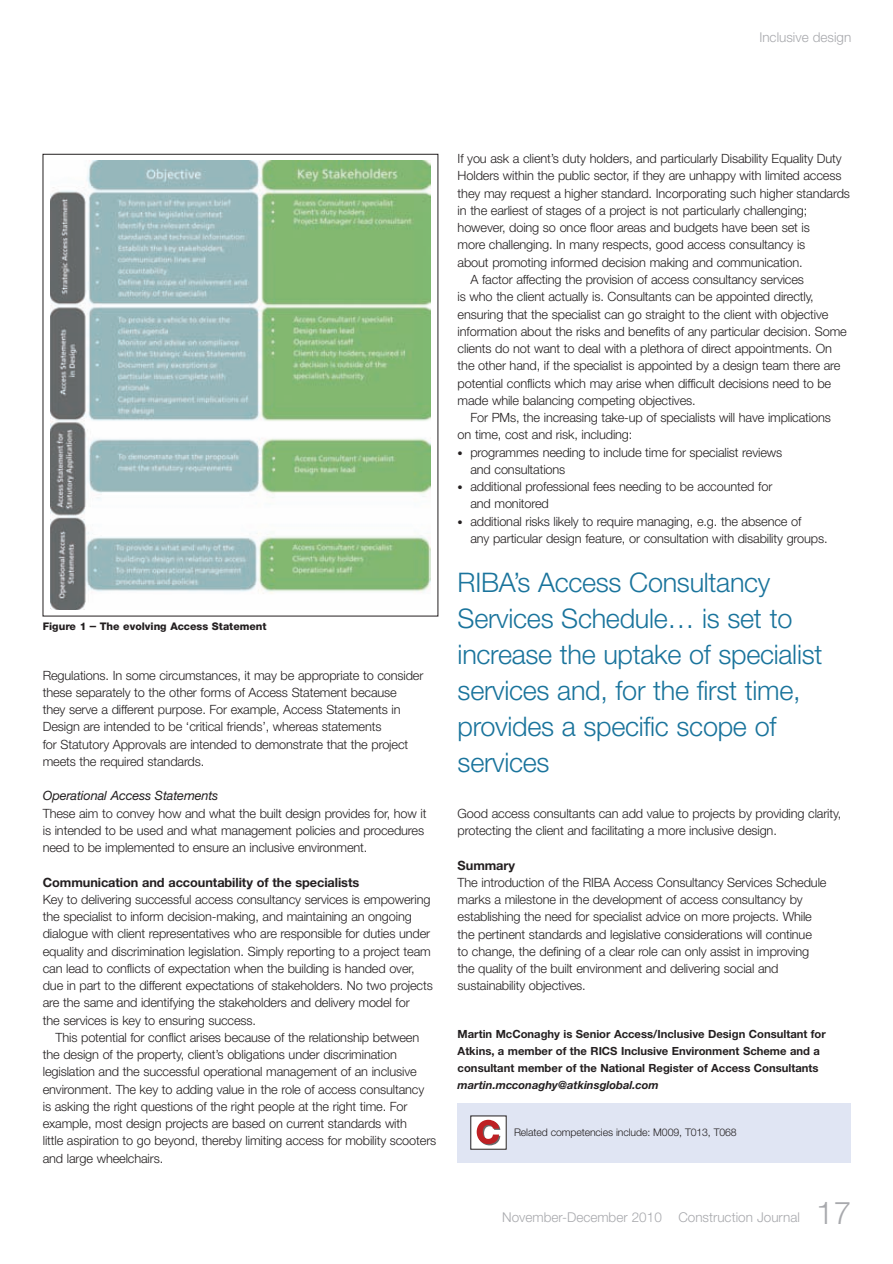
<style>
.page{position:relative;width:893px;height:1264px;background:#fff}
.page>*{position:absolute;margin:0;border:0;box-sizing:border-box;transform-origin:0 0}
.t1{font:300 31.5px "Helvetica Neue LT Std";color:#a8a9ad}
.t2{font:300 27px/36px "Helvetica Neue LT Std";letter-spacing:-.01em;color:#1a749c}
.t3{font:300 13.5px "Helvetica Neue LT Std";color:#a8a9ad}
.t4{font:300 12.75px/17.2px "Helvetica Neue LT Std";letter-spacing:-.01em;color:#231f20}
.t5{font:700 12.75px "Helvetica Neue LT Std";letter-spacing:-.005em;color:#231f20}
.t6{font:italic 12.75px "Helvetica Neue LT Std";letter-spacing:-.01em;color:#231f20}
.t7{font:700 11.25px/17.2px "Helvetica Neue LT Std";color:#231f20}
.t8{font:italic 700 11.25px "Helvetica Neue LT Std";color:#231f20}
.t9{font:300 10.5px "Helvetica Neue LT Std";letter-spacing:-.01em;color:#231f20}
.t10{font:800 10.5px "Helvetica Neue LT Std";color:#231f20}
.s1{font-weight:500;font-size:12.75px}
.s2{font-size:10.5px}
</style>
<div class="page">
<div style="left:457px;top:1103px;width:394px;height:59px;background:#e0e5f3"></div>
<div style="left:470px;top:1116px;width:36px;height:33px;background:#fff"></div>
<svg style="left:476px;top:1119px;width:24px;height:26px"></svg>
<img style="left:50px;top:161px;width:380px;height:448px">
<p class="t3" style="left:759px;top:32px;width:93px">Inclusive design</p>
<p class="t10" style="left:43px;top:622px;width:225px">Figure 1 <span class="s1">–</span> The evolving Access Statement</p>
<p class="t4" style="left:43px;top:668px;width:382px">Regulations. In some circumstances, it may be appropriate to consider these separately to the other forms of Access Statement because<br>they serve a different purpose. For example, Access Statements in Design are intended to be ‘critical friends’, whereas statements<br>for Statutory Approvals are intended to demonstrate that the project meets the required standards.</p>
<p class="t6" style="left:43px;top:791px;width:177px">Operational Access Statemen ts</p>
<p class="t4" style="left:43px;top:806px;width:385px">These aim to convey how and what the built design provides for, how it is intended to be used and what management policies and procedures need to be implemented to ensure an inclusive environment.</p>
<p class="t5" style="left:43px;top:877px;width:318px">Communication and accountability of the specialists</p>
<p class="t4" style="left:43px;top:892px;width:391px">Key to delivering successful access consultancy services is empowering the specialist to inform decision-making, and maintaining an ongoing dialogue with client representatives who are responsible for duties under equality and discrimination legislation. Simply reporting to a project team can lead to conflicts of expectation when the building is handed over, due in part to the different expectations of stakeholders. No two projects are the same and identifying the stakeholders and delivery model for<br>the services is key to ensuring success.</p>
<p class="t4" style="left:43px;top:1030px;width:395px;text-indent:13px">This potential for conflict arises because of the relationship between the design of the property, client’s obligations under discrimination legislation and the successful operational management of an inclusive environment. The key to adding value in the role of access consultancy<br>is asking the right questions of the right people at the right time. For example, most design projects are based on current standards with<br>little aspiration to go beyond, thereby limiting access for mobility scooters and large wheelchairs.</p>
<p class="t4" style="left:457px;top:151px;width:385px">If you ask a client’s duty holders, and particularly Disability Equality Duty</p>
<p class="t4" style="left:457px;top:169px;width:385px">Holders within the public sector, if they are unhappy with limited access</p>
<p class="t4" style="left:457px;top:186px;width:394px">they may request a higher standard. Incorporating such higher standards</p>
<p class="t4" style="left:457px;top:203px;width:351px">in the earliest of stages of a project is not particularly challenging;</p>
<p class="t4" style="left:457px;top:220px;width:354px">however, doing so once floor areas and budgets have been set is</p>
<p class="t4" style="left:457px;top:238px;width:349px">more challenging. In many respects, good access consultancy is</p>
<p class="t4" style="left:457px;top:255px;width:346px">about promoting informed decision making and communication.</p>
<p class="t4" style="left:470px;top:272px;width:335px">A factor affecting the provision of access consultancy services</p>
<p class="t4" style="left:457px;top:289px;width:357px">is who the client actually is. Consultants can be appointed directly,</p>
<p class="t4" style="left:457px;top:307px;width:372px">ensuring that the specialist can go straight to the client with objective</p>
<p class="t4" style="left:457px;top:324px;width:390px">information about the risks and benefits of any particular decision. Some</p>
<p class="t4" style="left:457px;top:341px;width:375px">clients do not want to deal with a plethora of direct appointments. On</p>
<p class="t4" style="left:457px;top:358px;width:384px">the other hand, if the specialist is appointed by a design team there are</p>
<p class="t4" style="left:457px;top:376px;width:375px">potential conflicts which may arise when difficult decisions need to be</p>
<p class="t4" style="left:457px;top:393px;width:239px">made while balancing competing objectives.</p>
<p class="t4" style="left:470px;top:410px;width:362px">For PMs, the increasing take-up of specialists will have implications</p>
<p class="t4" style="left:457px;top:427px;width:176px">on time, cost and risk, including:</p>
<p class="t4" style="left:470px;top:445px;width:313px;text-indent:-13px"><span class="s2">•</span> programmes needing to include time for specialist reviews and consultations</p>
<p class="t4" style="left:470px;top:479px;width:303px;text-indent:-13px"><span class="s2">•</span> additional professional fees needing to be accounted for and monitored</p>
<p class="t4" style="left:470px;top:514px;width:359px;text-indent:-13px"><span class="s2">•</span> additional risks likely to require managing, e.g. the absence of<br>any particular design feature, or consultation with disability groups.</p>
<h2 class="t2" style="left:457px;top:567px;width:366px">RIBA’s Access Consultancy<br>Services Schedule… is set to increase the uptake of specialist services and, for the first time, provides a specific scope of services</h2>
<p class="t4" style="left:457px;top:806px;width:385px">Good access consultants can add value to projects by providing clarity, protecting the client and facilitating a more inclusive design.</p>
<p class="t5" style="left:457px;top:860px;width:59px">Summary</p>
<p class="t4" style="left:457px;top:875px;width:370px">The introduction of the RIBA Access Consultancy Services Schedule marks a milestone in the development of access consultancy by establishing the need for specialist advice on more projects. While the pertinent standards and legislative considerations will continue<br>to change, the defining of a clear role can only assist in improving the quality of the built environment and delivering social and sustainability objectives.</p>
<p class="t7" style="left:457px;top:1026px;width:369px">Martin McConaghy is Senior Access/Inclusive Design Consultant for<br>Atkins, a member of the RICS Inclusive Environment Scheme and a consultant member of the National Register of Access Consultants</p>
<p class="t8" style="left:457px;top:1081px;width:202px">martin.mcconaghy@atkinsglobal.com</p>
<p class="t9" style="left:514px;top:1128px;width:224px">Related competencies include: M009, T013, T068</p>
<p class="t3" style="left:502px;top:1212px;width:299px">November-December 2010 Construction Journal</p>
<h1 class="t1" style="left:816px;top:1201px;width:37px">17</h1>
</div>
